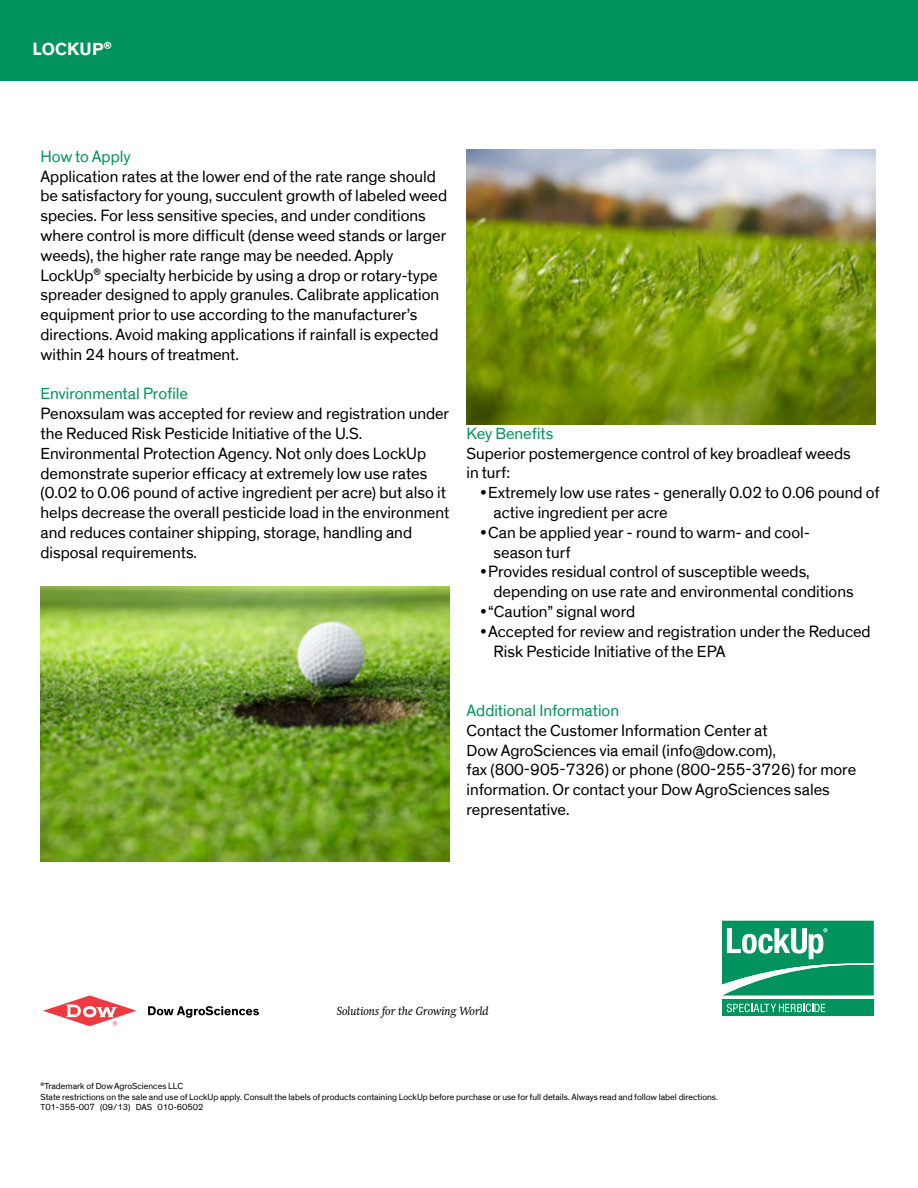
<style>
.page{position:relative;width:918px;height:1188px;background:#fff}
.page>*{position:absolute;margin:0;border:0;box-sizing:border-box;transform-origin:0 0}
.t1{font:700 18px "Dow Corporate";letter-spacing:.01em;color:#fff}
.body{font:16.5px/19.8px "Dow Corporate";color:#000}
.body-2{font:16.5px "Dow Corporate";color:#00935d}
.t2{font:italic 12px "Swift Neue LT Pro";color:#000}
.legals{font:9px "Dow Corporate";color:#000}
</style>
<div class="page">
<div style="left:722px;top:1000px;width:152px;height:16px;background:#00935d"></div>
<svg style="left:727px;top:1004px;width:98px;height:8px"></svg>
<svg style="left:722px;top:921px;width:152px;height:75px;background:#2da679"></svg>
<svg style="left:148px;top:1006px;width:111px;height:12px"></svg>
<svg style="left:43px;top:995px;width:93px;height:31px"></svg>
<div style="left:0;top:0;width:918px;height:81px;background:#00935d"></div>
<img style="left:40px;top:587px;width:409px;height:274px">
<img style="left:466px;top:150px;width:409px;height:274px">
<p class="t1" style="left:32px;top:38px;width:81px">LOCKUP<sup>®</sup></p>
<p class="body-2" style="left:40px;top:147px;width:92px">How to Apply</p>
<p class="body" style="left:40px;top:167px;width:408px">Application rates at the lower end of the rate range should be satisfactory for young, succulent growth of labeled weed species. For less sensitive species, and under conditions where control is more difficult (dense weed stands or larger weeds), the higher rate range may be needed. Apply LockUp<sup>®</sup> specialty herbicide by using a drop or rotary-type spreader designed to apply granules. Calibrate application equipment prior to use according to the manufacturer’s directions. Avoid making applications if rainfall is expected within 24 hours of treatment.</p>
<p class="body-2" style="left:40px;top:384px;width:149px">Environmental Profile</p>
<p class="body" style="left:40px;top:404px;width:410px">Penoxsulam was accepted for review and registration under the Reduced Risk Pesticide Initiative of the U.S.<br>Environmental Protection Agency. Not only does LockUp demonstrate superior efficacy at extremely low use rates (0.02 to 0.06 pound of active ingredient per acre) but also it helps decrease the overall pesticide load in the environment and reduces container shipping, storage, handling and disposal requirements.</p>
<p class="body-2" style="left:467px;top:424px;width:88px">Key Benefits</p>
<p class="body" style="left:467px;top:444px;width:386px">Superior postemergence control of key broadleaf weeds in turf:</p>
<p class="body" style="left:494px;top:483px;width:388px;text-indent:-14px">•Extremely low use rates - generally 0.02 to 0.06 pound of active ingredient per acre</p>
<p class="body" style="left:494px;top:523px;width:318px;text-indent:-14px">•Can be applied year - round to warm- and cool&shy;season turf</p>
<p class="body" style="left:494px;top:562px;width:362px;text-indent:-14px">•Provides residual control of susceptible weeds, depending on use rate and environmental conditions</p>
<p class="body" style="left:480px;top:602px;width:157px">•“Caution” signal word</p>
<p class="body" style="left:494px;top:622px;width:379px;text-indent:-14px">•Accepted for review and registration under the Reduced<br>Risk Pesticide Initiative of the EPA</p>
<p class="body-2" style="left:467px;top:701px;width:154px">Additional Information</p>
<p class="body" style="left:467px;top:721px;width:391px">Contact the Customer Information Center at<br>Dow AgroSciences via email (info@dow.com),<br>fax (800-905-7326) or phone (800-255-3726) for more information. Or contact your Dow AgroSciences sales representative.</p>
<p class="t2" style="left:337px;top:1003px;width:154px">Solutions for the Growing World</p>
<p class="legals" style="left:40px;top:1081px;width:144px"><sup>®</sup>Trademark of Dow AgroSciences LLC</p>
<p class="legals" style="left:40px;top:1091px;width:679px">State restrictions on the sale and use of LockUp apply. Consult the labels of products containing LockUp before purchase or use for full details. Always read and follow label directions.</p>
<p class="legals" style="left:40px;top:1102px;width:164px">T01-355-007 (09/13) DAS 010-60502</p>
</div>
